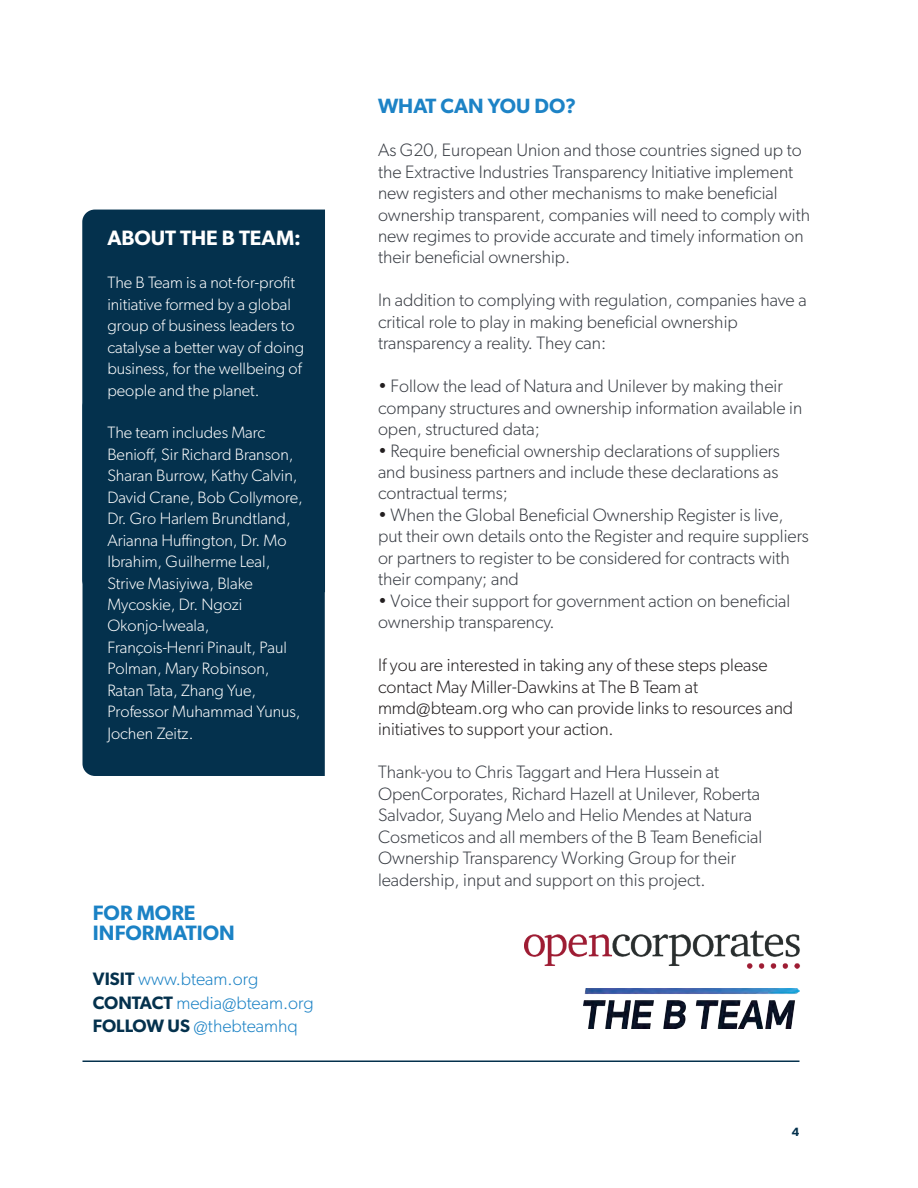
<style>
.page{position:relative;width:918px;height:1188px;background:#fff}
.page>*{position:absolute;margin:0;border:0;box-sizing:border-box;transform-origin:0 0}
.t1{font:600 20.85px/20.9px "Gibson";color:#1b82c5}
.t2{font:600 20.85px "Gibson";letter-spacing:-.005em;color:#fff}
.t3{font:600 20.7px "Gibson";color:#1d83c6}
.t4{font:300 18px/21.5px "Gibson";color:#393d44}
.t5{font:300 18px/21.5px "Gibson";color:#231f20}
.t6{font:300 18px/23.4px "Gibson";color:#1b82c5}
.t7{font:300 16.5px/21.5px "Gibson";color:#fff}
.t8{font:600 12px "Gibson";color:#04314d}
.s1{font-weight:600;color:#04314d}
.s2{color:#231f20}
</style>
<div class="page">
<hr style="left:82px;top:1060px;width:718px;height:2px;background:#04314d">
<div style="left:82px;top:210px;width:243px;height:184px;background:#04314d"></div>
<div style="left:82px;top:394px;width:243px;height:382px;background:#04314d"></div>
<img style="left:524px;top:930px;width:276px;height:39px">
<img style="left:583px;top:989px;width:216px;height:40px">
<p class="t2" style="left:107px;top:226px;width:195px">ABOUT THE B TEAM:</p>
<p class="t7" style="left:107px;top:272px;width:198px">The B Team is a not-for-profit initiative formed by a global group of business leaders to catalyse a better way of doing business, for the wellbeing of people and the planet.</p>
<p class="t7" style="left:107px;top:422px;width:197px">The team includes Marc<br>Benioff, Sir Richard Branson,<br>Sharan Burrow, Kathy Calvin,<br>David Crane, Bob Collymore,<br>Dr. Gro Harlem Brundtland,<br>Arianna Huffington, Dr. Mo<br>Ibrahim, Guilherme Leal,<br>Strive Masiyiwa, Blake<br>Mycoskie, Dr. Ngozi<br>Okonjo-Iweala,<br>François-Henri Pinault, Paul<br>Polman, Mary Robinson,<br>Ratan Tata, Zhang Yue,<br>Professor Muhammad Yunus,<br>Jochen Zeitz.</p>
<p class="t1" style="left:93px;top:901px;width:143px">FOR MORE<br>INFORMATION</p>
<p class="t6" style="left:93px;top:967px;width:222px"><span class="s1">VISIT</span> www.bteam.org<br><span class="s1">CONTACT</span> media@bteam.org<br><span class="s1">FOLLOW US</span> @thebteamhq</p>
<p class="t3" style="left:378px;top:94px;width:200px">WHAT CAN YOU DO?</p>
<p class="t4" style="left:378px;top:139px;width:434px">As G20, European Union and those countries signed up to the Extractive Industries Transparency Initiative implement new registers and other mechanisms to make beneficial ownership transparent, companies will need to comply with new regimes to provide accurate and timely information on their beneficial ownership.</p>
<p class="t4" style="left:378px;top:289px;width:430px">In addition to complying with regulation, companies have a critical role to play in making beneficial ownership transparency a reality. They can:</p>
<p class="t4" style="left:378px;top:375px;width:426px"><span class="s2">•</span> Follow the lead of Natura and Unilever by making their company structures and ownership information available in open, structured data;</p>
<p class="t4" style="left:378px;top:439px;width:404px;text-align:justify"><span class="s2">•</span> Require beneficial ownership declarations of suppliers and business partners and include these declarations as contractual terms;</p>
<p class="t4" style="left:378px;top:504px;width:432px"><span class="s2">•</span> When the Global Beneficial Ownership Register is live, put their own details onto the Register and require suppliers or partners to register to be considered for contracts with their company; and</p>
<p class="t4" style="left:378px;top:590px;width:414px"><span class="s2">•</span> Voice their support for government action on beneficial ownership transparency.</p>
<p class="t5" style="left:378px;top:654px;width:417px">If you are interested in taking any of these steps please contact May Miller-Dawkins at The B Team at mmd@bteam.org who can provide links to resources and initiatives to support your action.</p>
<p class="t4" style="left:378px;top:761px;width:386px">Thank-you to Chris Taggart and Hera Hussein at OpenCorporates, Richard Hazell at Unilever, Roberta Salvador, Suyang Melo and Helio Mendes at Natura Cosmeticos and all members of the B Team Beneficial Ownership Transparency Working Group for their leadership, input and support on this project.</p>
<p class="t8" style="left:792px;top:1125px;width:9px">4</p>
</div>
